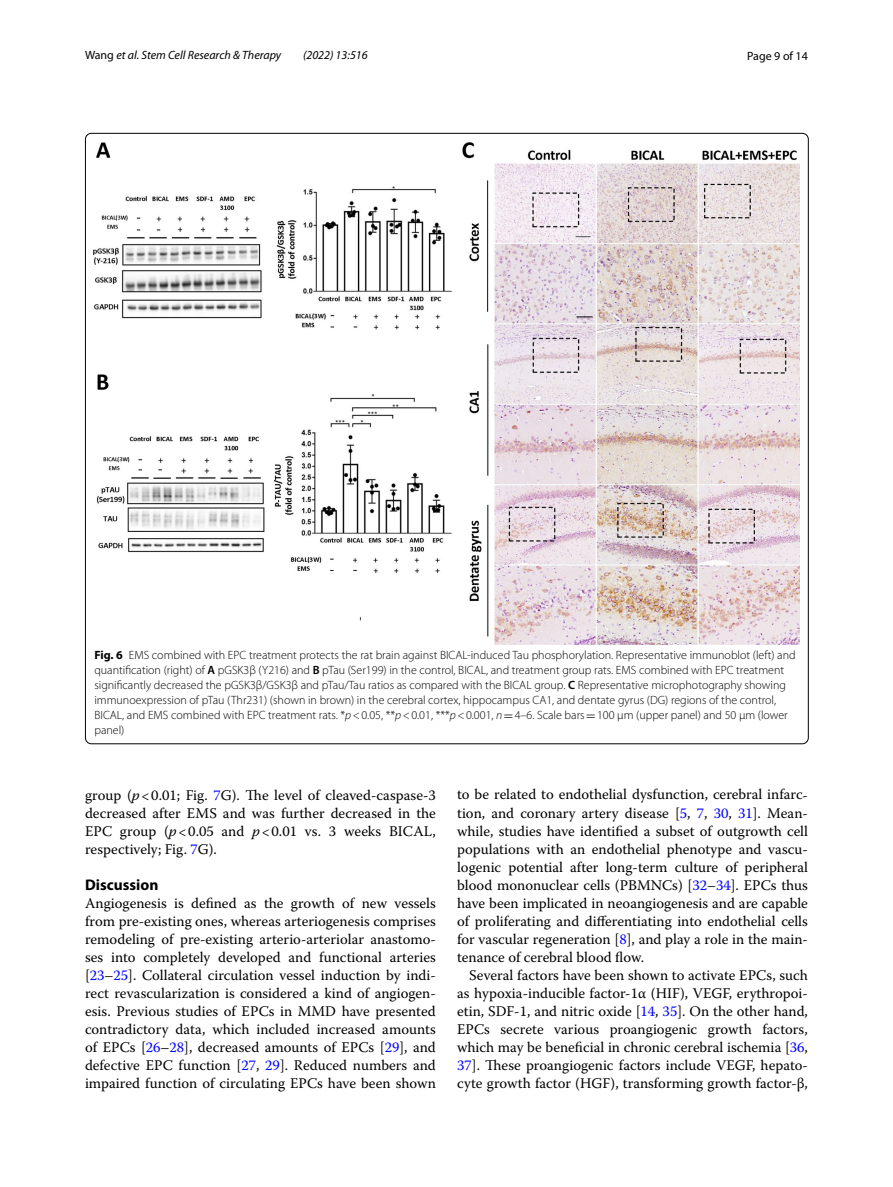
<style>
.page{position:relative;width:893px;height:1187px;background:#fff}
.page>*{position:absolute;margin:0;border:0;box-sizing:border-box;transform-origin:0 0}
.t1{font:700 15.45px "Myriad Pro";color:#000}
.t2{font:14.7px/18px "Warnock Pro";color:#000;text-align:justify}
.t3{font:300 12px/15px "Myriad Pro";color:#000}
.t4{font:italic 12px "Myriad Pro";color:#000}
.t5{font:12px "Myriad Pro";color:#000}
.s1{font-style:normal}
.s2{font-weight:700}
.s3{font-weight:600}
.s4{font-style:italic}
.s5{font-family:"MTSY";font-weight:400}
.s6{color:#00f}
</style>
<div class="page">
<img style="left:94px;top:142px;width:706px;height:502px">
<p class="t4" style="left:85px;top:48px;width:198px"><span class="s1">Wang</span> et al. Stem Cell Research &amp; Therapy</p>
<p class="t4" style="left:303px;top:48px;width:66px">(2022) 13:516</p>
<p class="t5" style="left:747px;top:48px;width:62px">Page 9 of 14</p>
<p class="t3" style="left:94px;top:648px;width:703px"><span class="s2">Fig. 6</span> EMS combined with EPC treatment protects the rat brain against BICAL-induced Tau phosphorylation. Representative immunoblot (left) and quantification (right) of <span class="s3">A</span> pGSK3β (Y216) and <span class="s3">B</span> pTau (Ser199) in the control, BICAL, and treatment group rats. EMS combined with EPC treatment significantly decreased the pGSK3β/GSK3β and pTau/Tau ratios as compared with the BICAL group. <span class="s3">C</span> Representative microphotography showing immunoexpression of pTau (Thr231) (shown in brown) in the cerebral cortex, hippocampus CA1, and dentate gyrus (DG) regions of the control, BICAL, and EMS combined with EPC treatment rats. *<span class="s4">p</span>&lt;0.05, **<span class="s4">p</span>&lt;0.01, ***<span class="s4">p</span>&lt;0.001, <span class="s4">n</span><span class="s5">=</span>4–6. Scale bars<span class="s5">=</span>100 µm (upper panel) and 50 µm (lower panel)</p>
<p class="t2" style="left:85px;top:785px;width:352px">group (<span class="s4">p</span>&lt;0.01; Fig. <span class="s6">7</span>G). The level of cleaved-caspase-3 decreased after EMS and was further decreased in the EPC group (<span class="s4">p</span>&lt;0.05 and <span class="s4">p</span>&lt;0.01 vs. 3 weeks BICAL, respectively; Fig. <span class="s6">7</span>G).</p>
<p class="t1" style="left:85px;top:874px;width:75px">Discussion</p>
<p class="t2" style="left:85px;top:893px;width:352px">Angiogenesis is defined as the growth of new vessels from pre-existing ones, whereas arteriogenesis comprises remodeling of pre-existing arterio-arteriolar anastomo&shy;ses into completely developed and functional arteries [<span class="s6">23</span>–<span class="s6">25</span>]. Collateral circulation vessel induction by indi&shy;rect revascularization is considered a kind of angiogen&shy;esis. Previous studies of EPCs in MMD have presented contradictory data, which included increased amounts of EPCs [<span class="s6">26</span>–<span class="s6">28</span>], decreased amounts of EPCs [<span class="s6">29</span>], and defective EPC function [<span class="s6">27</span>, <span class="s6">29</span>]. Reduced numbers and impaired function of circulating EPCs have been shown</p>
<p class="t2" style="left:457px;top:785px;width:352px">to be related to endothelial dysfunction, cerebral infarc&shy;tion, and coronary artery disease [<span class="s6">5</span>, <span class="s6">7</span>, <span class="s6">30</span>, <span class="s6">31</span>]. Mean&shy;while, studies have identified a subset of outgrowth cell populations with an endothelial phenotype and vascu&shy;logenic potential after long-term culture of peripheral blood mononuclear cells (PBMNCs) [<span class="s6">32</span>–<span class="s6">34</span>]. EPCs thus have been implicated in neoangiogenesis and are capable of proliferating and differentiating into endothelial cells for vascular regeneration [<span class="s6">8</span>], and play a role in the main&shy;tenance of cerebral blood flow.</p>
<p class="t2" style="left:457px;top:965px;width:352px;text-indent:12px">Several factors have been shown to activate EPCs, such as hypoxia-inducible factor-1α (HIF), VEGF, erythropoi&shy;etin, SDF-1, and nitric oxide [<span class="s6">14</span>, <span class="s6">35</span>]. On the other hand, EPCs secrete various proangiogenic growth factors, which may be beneficial in chronic cerebral ischemia [<span class="s6">36</span>, <span class="s6">37</span>]. These proangiogenic factors include VEGF, hepato&shy;cyte growth factor (HGF), transforming growth factor-β,</p>
</div>
